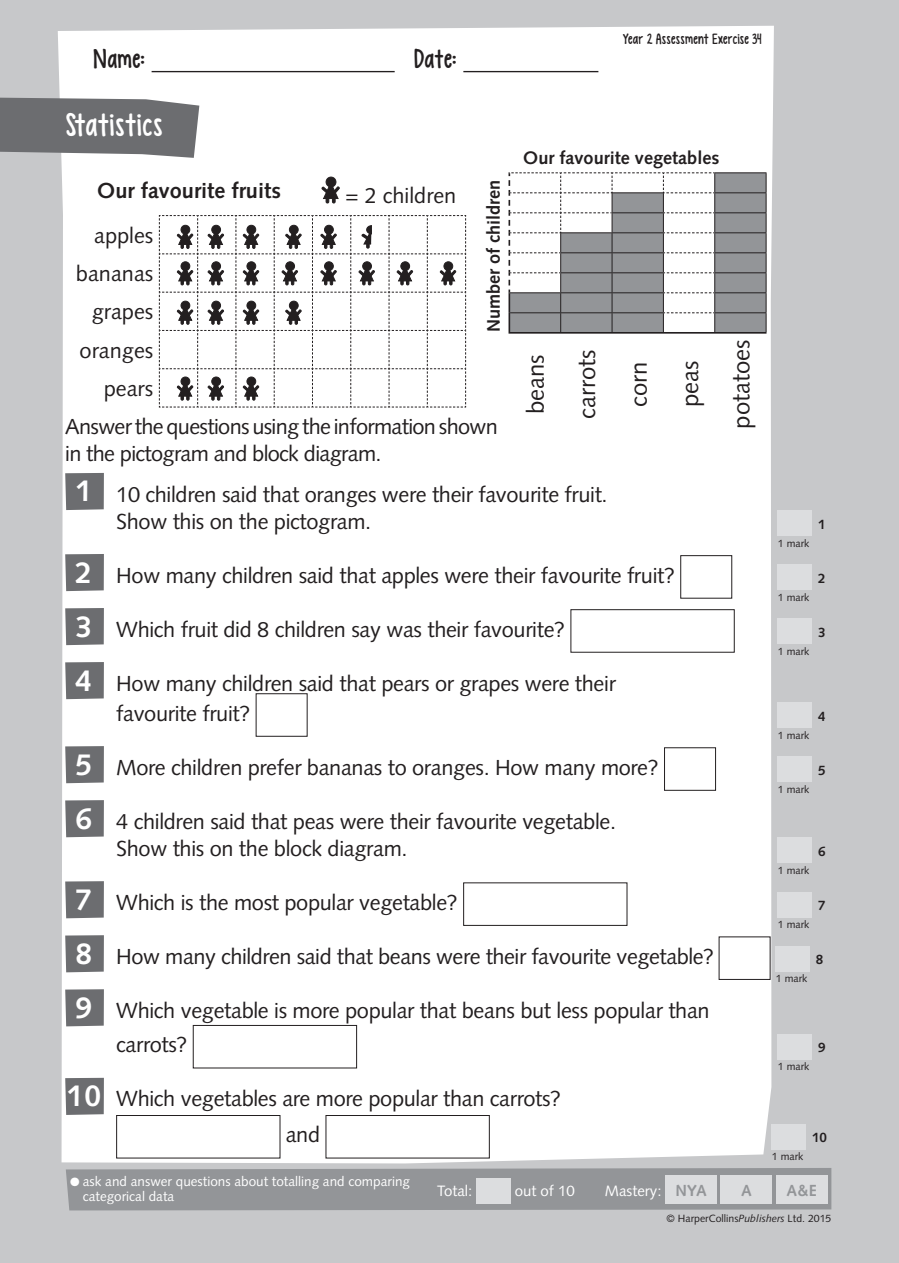
<style>
.page{position:relative;width:899px;height:1263px;background:#fff}
.page>*{position:absolute;margin:0;border:0;box-sizing:border-box;transform-origin:0 0}
.t1{font:33px "KG Empireof Dirt";letter-spacing:.015em;color:#fff}
.t2{font:27px "KG Empireof Dirt";letter-spacing:.015em;color:#231f20}
.t3{font:23.85px/51.3px "Syntax LT Std";color:#231f20;text-align:center}
.t4{font:21.75px/38.2px "Syntax LT Std";letter-spacing:-.015em;color:#231f20}
.t5{font:700 21.75px "Syntax LT Std";color:#231f20}
.t6{font:700 18.15px "Syntax LT Std";color:#231f20}
.t7{font:700 16.05px "Syntax LT Std";color:#939598}
.t8{font:15px "KG Empireof Dirt";letter-spacing:.015em;color:#231f20}
.t9{font:15px "Syntax LT Std";color:#fff}
.t10{font:13.5px/15px "Syntax LT Std";color:#fff}
.t11{font:700 13.5px "Syntax LT Std";color:#231f20}
.t12{font:10.5px "Syntax LT Std";color:#231f20}
.s1{font-weight:700;font-size:30px;color:#fff}
.s2{font-weight:700;font-size:16.05px;color:#939598}
.s3{font-style:italic}
</style>
<div class="page">
<div style="left:0;top:0;width:899px;height:1262px;background:#c7c8ca"></div>
<div style="left:58px;top:26px;width:716px;height:1137px;background:#fff"></div>
<svg style="left:0;top:97px;width:199px;height:61px;background:#7b7c7f"></svg>
<svg style="left:65px;top:473px;width:39px;height:37px"></svg>
<div style="left:778px;top:510px;width:34px;height:26px;background:#dcdddf"></div>
<svg style="left:65px;top:554px;width:39px;height:37px"></svg>
<div style="left:681px;top:555px;width:51px;height:43px;background:#fff"></div>
<div style="left:680px;top:555px;width:52px;height:43px;border:1px solid #231f20"></div>
<div style="left:778px;top:564px;width:34px;height:26px;background:#dcdddf"></div>
<svg style="left:65px;top:608px;width:39px;height:37px"></svg>
<div style="left:571px;top:609px;width:163px;height:43px;background:#fff"></div>
<div style="left:570px;top:609px;width:164px;height:43px;border:1px solid #231f20"></div>
<div style="left:778px;top:618px;width:34px;height:26px;background:#dcdddf"></div>
<svg style="left:65px;top:662px;width:39px;height:37px"></svg>
<div style="left:256px;top:693px;width:51px;height:43px;background:#fff"></div>
<div style="left:778px;top:702px;width:34px;height:26px;background:#dcdddf"></div>
<svg style="left:65px;top:746px;width:39px;height:37px"></svg>
<div style="left:664px;top:747px;width:51px;height:43px;background:#fff"></div>
<div style="left:664px;top:747px;width:52px;height:43px;border:1px solid #231f20"></div>
<div style="left:778px;top:756px;width:34px;height:26px;background:#dcdddf"></div>
<svg style="left:65px;top:800px;width:39px;height:37px"></svg>
<div style="left:778px;top:837px;width:34px;height:26px;background:#dcdddf"></div>
<svg style="left:65px;top:881px;width:39px;height:37px"></svg>
<div style="left:463px;top:882px;width:164px;height:43px;background:#fff"></div>
<div style="left:778px;top:891px;width:34px;height:26px;background:#dcdddf"></div>
<svg style="left:65px;top:935px;width:39px;height:37px"></svg>
<div style="left:719px;top:936px;width:51px;height:43px;background:#fff"></div>
<div style="left:776px;top:945px;width:34px;height:26px;background:#dcdddf"></div>
<svg style="left:65px;top:989px;width:39px;height:37px"></svg>
<div style="left:193px;top:1025px;width:163px;height:42px;background:#fff"></div>
<div style="left:193px;top:1024px;width:164px;height:44px;border:1px solid #231f20"></div>
<div style="left:778px;top:1034px;width:34px;height:25px;background:#dcdddf"></div>
<svg style="left:65px;top:1077px;width:39px;height:37px"></svg>
<div style="left:117px;top:1115px;width:163px;height:42px;background:#fff"></div>
<div style="left:116px;top:1114px;width:164px;height:44px;border:1px solid #231f20"></div>
<div style="left:326px;top:1115px;width:163px;height:42px;background:#fff"></div>
<div style="left:325px;top:1114px;width:165px;height:44px;border:1px solid #231f20"></div>
<div style="left:772px;top:1124px;width:34px;height:25px;background:#dcdddf"></div>
<div style="left:66px;top:1168px;width:765px;height:42px;background:#939598"></div>
<div style="left:476px;top:1178px;width:34px;height:25px;background:#dcdddf"></div>
<div style="left:665px;top:1175px;width:51px;height:28px;background:#dcdddf"></div>
<div style="left:721px;top:1175px;width:51px;height:28px;background:#dcdddf"></div>
<div style="left:776px;top:1175px;width:51px;height:28px;background:#dcdddf"></div>
<hr style="left:152px;top:71px;width:243px;height:1px;background:#231f20">
<hr style="left:463px;top:71px;width:135px;height:1px;background:#231f20">
<div style="left:326px;top:177px;width:10px;height:10px;background:#231f20;border-radius:50%"></div>
<div style="left:326px;top:177px;width:10px;height:10px;border:1px solid #231f20;border-radius:50%"></div>
<svg style="left:321px;top:182px;width:19px;height:21px"></svg>
<svg style="left:159px;top:215px;width:307px;height:193px;background:#e5e4e4"></svg>
<svg style="left:508px;top:172px;width:258px;height:161px;background:#babbbc"></svg>
<p class="t2" style="left:94px;top:43px;width:53px">Name:</p>
<p class="t2" style="left:414px;top:43px;width:44px">Date:</p>
<p class="t8" style="left:623px;top:31px;width:140px">Year 2 Assessment Exercise 34</p>
<h1 class="t1" style="left:66px;top:105px;width:98px">Statistics</h1>
<p class="t5" style="left:97px;top:181px;width:185px">Our favourite fruits</p>
<p class="t4" style="left:345px;top:178px;width:112px">= 2 children</p>
<p class="t4" style="left:76px;top:218px;width:79px;text-align:right">apples bananas grapes oranges pears</p>
<p class="t6" style="left:486px;top:332px;width:154px;rotate:-90deg">Number of children</p>
<p class="t4" style="left:65px;top:409px;width:434px">Answer the questions using the information shown</p>
<p class="t4" style="left:65px;top:436px;width:318px">in the pictogram and block diagram.</p>
<p class="t6" style="left:523px;top:150px;width:198px">Our favourite vegetables</p>
<p class="t3" style="left:512px;top:418px;width:70px;rotate:-90deg">beans carrots corn peas</p>
<p class="t4" style="left:116px;top:482px;width:493px;line-height:27px;text-indent:-41px"><span class="s1">1</span> 10 children said that oranges were their favourite fruit.<br>Show this on the pictogram.</p>
<p class="t3" style="left:717px;top:428px;width:90px;rotate:-90deg">potatoes</p>
<p class="t12" style="left:778px;top:538px;width:33px">1 mark</p>
<p class="t11" style="left:818px;top:518px;width:9px">1</p>
<p class="t4" style="left:76px;top:557px;width:601px"><span class="s1">2</span> How many children said that apples were their favourite fruit?</p>
<p class="t11" style="left:818px;top:572px;width:9px">2</p>
<p class="t12" style="left:778px;top:592px;width:33px">1 mark</p>
<p class="t4" style="left:76px;top:611px;width:491px"><span class="s1">3</span> Which fruit did 8 children say was their favourite?</p>
<p class="t11" style="left:818px;top:626px;width:9px">3</p>
<p class="t12" style="left:778px;top:646px;width:33px">1 mark</p>
<p class="t4" style="left:116px;top:669px;width:501px;line-height:30px;text-indent:-41px"><span class="s1">4</span> How many children said that pears or grapes were their favourite fruit?</p>
<p class="t11" style="left:818px;top:710px;width:9px">4</p>
<p class="t12" style="left:778px;top:730px;width:33px">1 mark</p>
<p class="t4" style="left:76px;top:749px;width:584px"><span class="s1">5</span> More children prefer bananas to oranges. How many more?</p>
<p class="t11" style="left:818px;top:764px;width:9px">5</p>
<p class="t12" style="left:778px;top:784px;width:33px">1 mark</p>
<p class="t4" style="left:116px;top:809px;width:501px;line-height:27px;text-indent:-41px"><span class="s1">6</span> 4 children said that peas were their favourite vegetable.<br>Show this on the block diagram.</p>
<p class="t11" style="left:818px;top:845px;width:9px">6</p>
<p class="t12" style="left:778px;top:865px;width:33px">1 mark</p>
<p class="t4" style="left:76px;top:884px;width:384px"><span class="s1">7</span> Which is the most popular vegetable?</p>
<p class="t11" style="left:818px;top:899px;width:9px">7</p>
<p class="t12" style="left:778px;top:919px;width:33px">1 mark</p>
<p class="t4" style="left:76px;top:938px;width:640px"><span class="s1">8</span> How many children said that beans were their favourite vegetable?</p>
<p class="t11" style="left:816px;top:953px;width:9px">8</p>
<p class="t12" style="left:776px;top:973px;width:33px">1 mark</p>
<p class="t4" style="left:116px;top:994px;width:595px;line-height:34.5px;text-indent:-41px"><span class="s1">9</span> Which vegetable is more popular that beans but less popular than carrots?</p>
<p class="t11" style="left:818px;top:1041px;width:9px">9</p>
<p class="t4" style="left:286px;top:1082px;width:277px;line-height:36px;text-indent:-219px"><span class="s1">10</span> Which vegetables are more popular than carrots? and</p>
<p class="t12" style="left:778px;top:1062px;width:33px">1 mark</p>
<p class="t12" style="left:772px;top:1152px;width:33px">1 mark</p>
<p class="t11" style="left:812px;top:1131px;width:17px">10</p>
<p class="t10" style="left:83px;top:1174px;width:329px;text-indent:-13px">● ask and answer questions about totalling and comparing categorical data</p>
<p class="t9" style="left:437px;top:1184px;width:37px">Total:</p>
<p class="t9" style="left:515px;top:1184px;width:62px">out of 10</p>
<p class="t9" style="left:605px;top:1184px;width:103px">Mastery: <span class="s2">NYA</span></p>
<p class="t7" style="left:741px;top:1183px;width:12px">A</p>
<p class="t7" style="left:786px;top:1183px;width:32px">A&amp;E</p>
<p class="t12" style="left:666px;top:1213px;width:166px">© HarperCollins<span class="s3">Publishers</span> Ltd. 2015</p>
</div>
